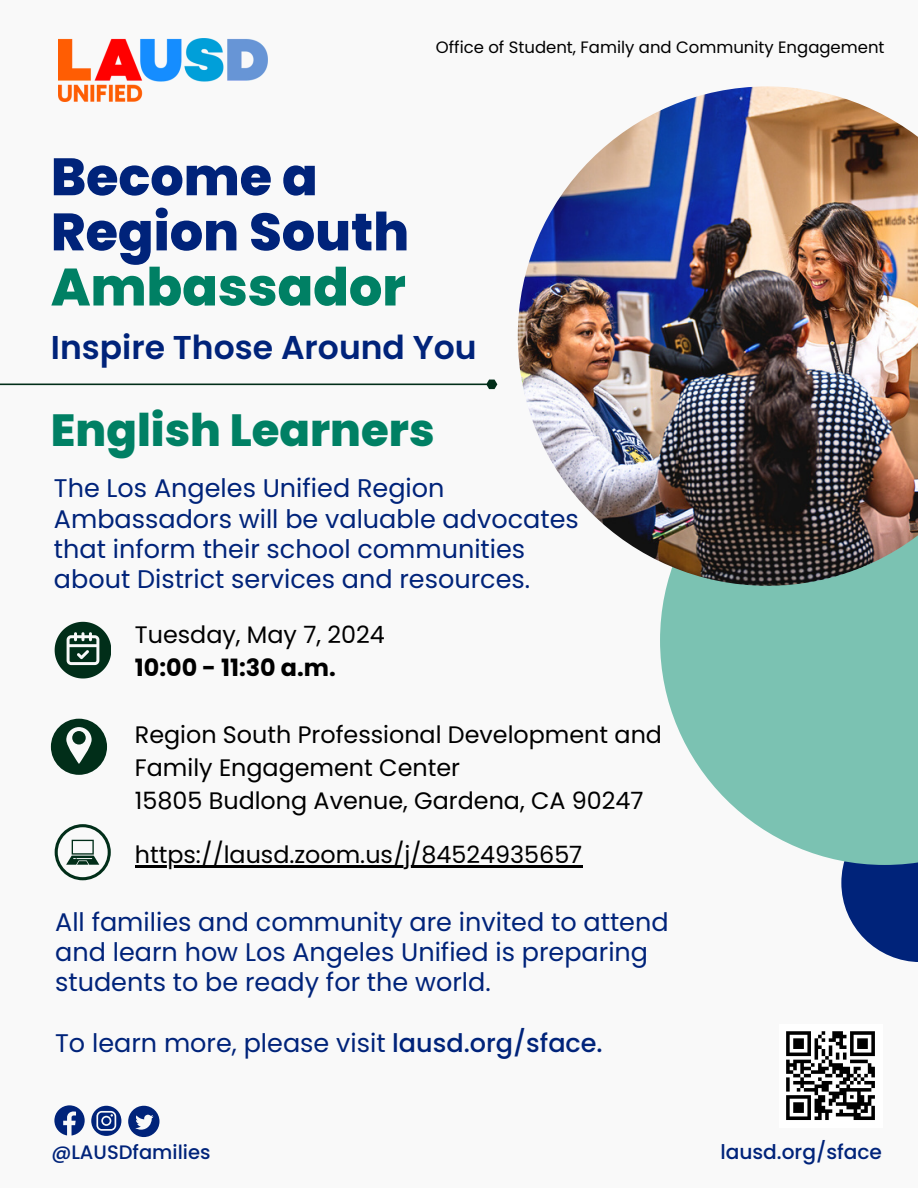
<style>
.page{position:relative;width:918px;height:1188px;background:#f9f9f9}
.page>*{position:absolute;margin:0;border:0;box-sizing:border-box;transform-origin:0 0}
.t1{font:800 52.5px/55.2px "Poppins";color:#00237a}
.t2{font:800 52.5px "Poppins";color:#008064}
.t3{font:800 45px "Poppins";color:#008064}
.t4{font:600 33px "Poppins";color:#00237a}
.t5{font:25.5px/30.3px "Poppins";color:#00237a}
.t6{font:23.85px/32.7px "Poppins";color:#000}
.t7{font:700 23.85px "Poppins";color:#000}
.t8{font:500 20.1px "Poppins";color:#00237a}
.t9{font:500 19.5px "Poppins";color:#00237a}
.t10{font:16.5px "Poppins";color:#000}
.s1{font-weight:500}
</style>
<div class="page">
<img style="left:59px;top:39px;width:208px;height:63px">
<svg style="left:0;top:380px;width:497px;height:9px"></svg>
<svg style="left:841px;top:865px;width:77px;height:97px;fill:#00237a"></svg>
<div style="left:660px;top:416px;width:258px;height:449px;background:#7bc2b2"></div>
<img style="left:518px;top:86px;width:400px;height:500px">
<svg style="left:55px;top:622px;width:56px;height:56px"></svg>
<svg style="left:51px;top:719px;width:56px;height:56px"></svg>
<svg style="left:55px;top:824px;width:56px;height:56px"></svg>
<hr style="left:135px;top:866px;width:447px;height:2px;background:#000">
<div style="left:779px;top:1024px;width:103px;height:103px;background:#fff"></div>
<svg style="left:786px;top:1031px;width:89px;height:89px"></svg>
<svg style="left:854px;top:1116px;width:21px;height:4px"></svg>
<svg style="left:128px;top:1106px;width:31px;height:31px"></svg>
<svg style="left:91px;top:1106px;width:30px;height:30px"></svg>
<svg style="left:54px;top:1105px;width:31px;height:31px"></svg>
<p class="t10" style="left:436px;top:36px;width:450px">Office of Student, Family and Community Engagement</p>
<h1 class="t1" style="left:51px;top:149px;width:360px">Become a<br>Region South</h1>
<h1 class="t2" style="left:51px;top:250px;width:356px">Ambassador</h1>
<p class="t4" style="left:51px;top:324px;width:427px">Inspire Those Around You</p>
<h2 class="t3" style="left:51px;top:399px;width:385px">English Learners</h2>
<p class="t5" style="left:54px;top:473px;width:526px">The Los Angeles Unified Region Ambassadors will be valuable advocates that inform their school communities about District services and resources.</p>
<p class="t6" style="left:135px;top:618px;width:252px">Tuesday, May 7, 2024</p>
<p class="t7" style="left:135px;top:651px;width:202px">10:00 - 11:30 a.m.</p>
<p class="t6" style="left:135px;top:719px;width:529px">Region South Professional Development and<br>Family Engagement Center<br>15805 Budlong Avenue, Gardena, CA 90247</p>
<p class="t6" style="left:135px;top:839px;width:449px">https://lausd.zoom.us/j/84524935657</p>
<p class="t5" style="left:55px;top:907px;width:615px">All families and community are invited to attend and learn how Los Angeles Unified is preparing students to be ready for the world.</p>
<p class="t5" style="left:55px;top:1028px;width:549px">To learn more, please visit <span class="s1">lausd.org/sface.</span></p>
<p class="t9" style="left:51px;top:1139px;width:161px">@LAUSDfamilies</p>
<p class="t8" style="left:720px;top:1138px;width:163px">lausd.org/sface</p>
</div>
